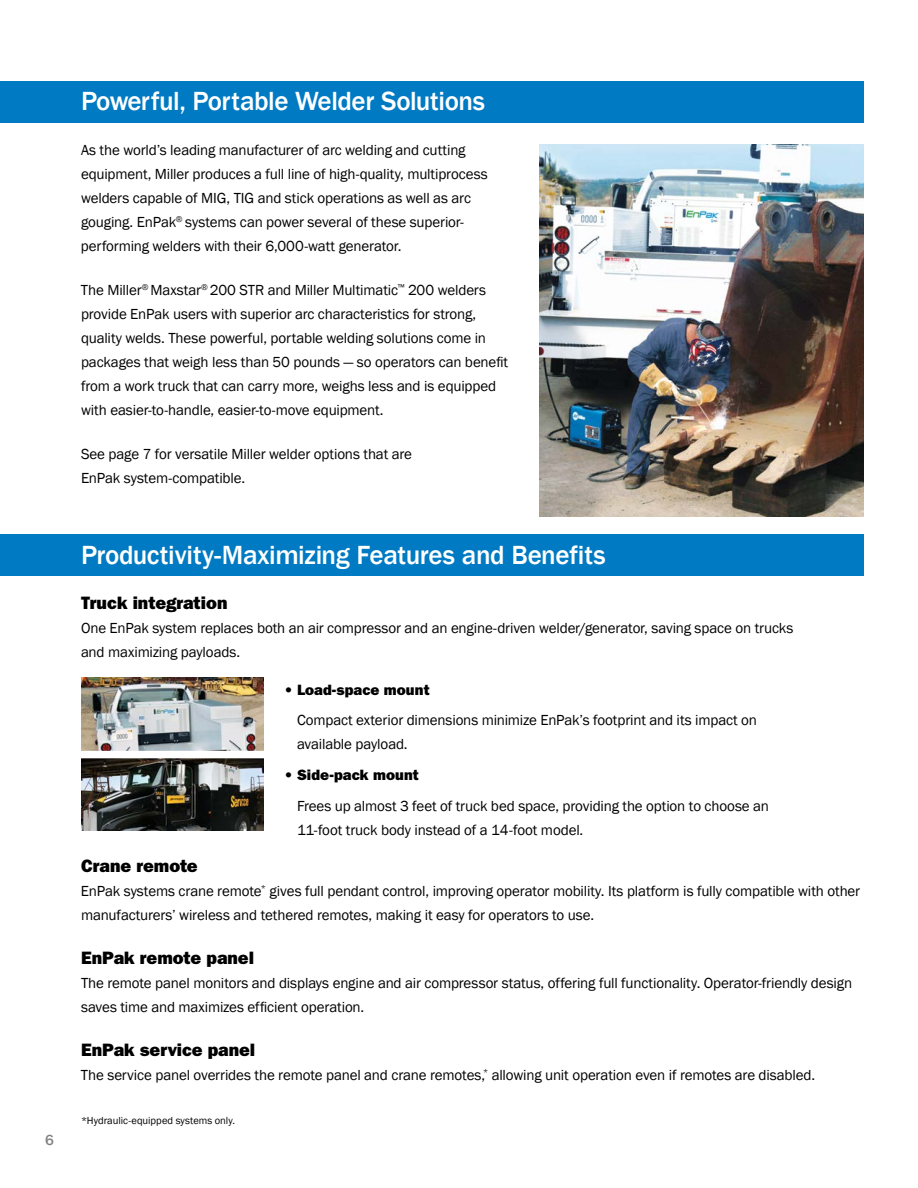
<style>
.page{position:relative;width:918px;height:1188px;background:#fff}
.page>*{position:absolute;margin:0;border:0;box-sizing:border-box;transform-origin:0 0}
.t1{font:500 27px "Franklin Gothic";letter-spacing:-.015em;color:#fff}
.t2{font:18px "ITC Franklin Gothic Std Hvy";letter-spacing:-.005em;color:#000}
.t3{font:15px/24px "Franklin Gothic";letter-spacing:-.01em;color:#000}
.t4{font:15px "ITC Franklin Gothic Std Hvy";letter-spacing:.005em;color:#000}
.t5{font:500 15px "Franklin Gothic";color:#808285}
.t6{font:10.5px "Franklin Gothic";letter-spacing:.005em;color:#000}
</style>
<div class="page">
<img style="left:539px;top:145px;width:325px;height:371px">
<img style="left:81px;top:758px;width:183px;height:72px">
<img style="left:81px;top:678px;width:183px;height:73px">
<div style="left:0;top:535px;width:864px;height:41px;background:#007ac2"></div>
<div style="left:0;top:81px;width:864px;height:42px;background:#007ac2"></div>
<p class="t5" style="left:45px;top:1130px;width:10px">6</p>
<h1 class="t1" style="left:81px;top:85px;width:406px">Powerful, Portable Welder Solutions</h1>
<p class="t3" style="left:81px;top:139px;width:408px">As the world’s leading manufacturer of arc welding and cutting equipment, Miller produces a full line of high-quality, multiprocess welders capable of MIG, TIG and stick operations as well as arc gouging. EnPak<sup>®</sup> systems can power several of these superior&shy;performing welders with their 6,000-watt generator.</p>
<p class="t3" style="left:81px;top:278px;width:429px">The Miller<sup>®</sup> Maxstar<sup>®</sup> 200 STR and Miller Multimatic<sup>™</sup> 200 welders provide EnPak users with superior arc characteristics for strong, quality welds. These powerful, portable welding solutions come in packages that weigh less than 50 pounds — so operators can benefit from a work truck that can carry more, weighs less and is equipped with easier-to-handle, easier-to-move equipment.</p>
<p class="t3" style="left:81px;top:442px;width:333px">See page 7 for versatile Miller welder options that are<br>EnPak system-compatible.</p>
<h1 class="t1" style="left:81px;top:538px;width:526px">Productivity-Maximizing Features and Benefits</h1>
<p class="t2" style="left:81px;top:592px;width:148px">Truck integration</p>
<p class="t3" style="left:81px;top:616px;width:714px">One EnPak system replaces both an air compressor and an engine-driven welder/generator, saving space on trucks and maximizing payloads.</p>
<p class="t4" style="left:284px;top:681px;width:147px">• Load-space mount</p>
<p class="t3" style="left:297px;top:708px;width:462px">Compact exterior dimensions minimize EnPak’s footprint and its impact on available payload.</p>
<p class="t4" style="left:284px;top:767px;width:136px">• Side-pack mount</p>
<p class="t3" style="left:297px;top:794px;width:474px">Frees up almost 3 feet of truck bed space, providing the option to choose an<br>11-foot truck body instead of a 14-foot model.</p>
<p class="t2" style="left:81px;top:856px;width:118px">Crane remote</p>
<p class="t3" style="left:81px;top:880px;width:781px">EnPak systems crane remote<sup>*</sup> gives full pendant control, improving operator mobility. Its platform is fully compatible with other manufacturers’ wireless and tethered remotes, making it easy for operators to use.</p>
<p class="t2" style="left:81px;top:947px;width:175px">EnPak remote panel</p>
<p class="t3" style="left:81px;top:972px;width:773px">The remote panel monitors and displays engine and air compressor status, offering full functionality. Operator-friendly design saves time and maximizes efficient operation.</p>
<p class="t2" style="left:81px;top:1039px;width:176px">EnPak service panel</p>
<p class="t3" style="left:81px;top:1063px;width:736px">The service panel overrides the remote panel and crane remotes,<sup>*</sup> allowing unit operation even if remotes are disabled.</p>
<p class="t6" style="left:81px;top:1114px;width:156px">*Hydraulic-equipped systems only.</p>
</div>
